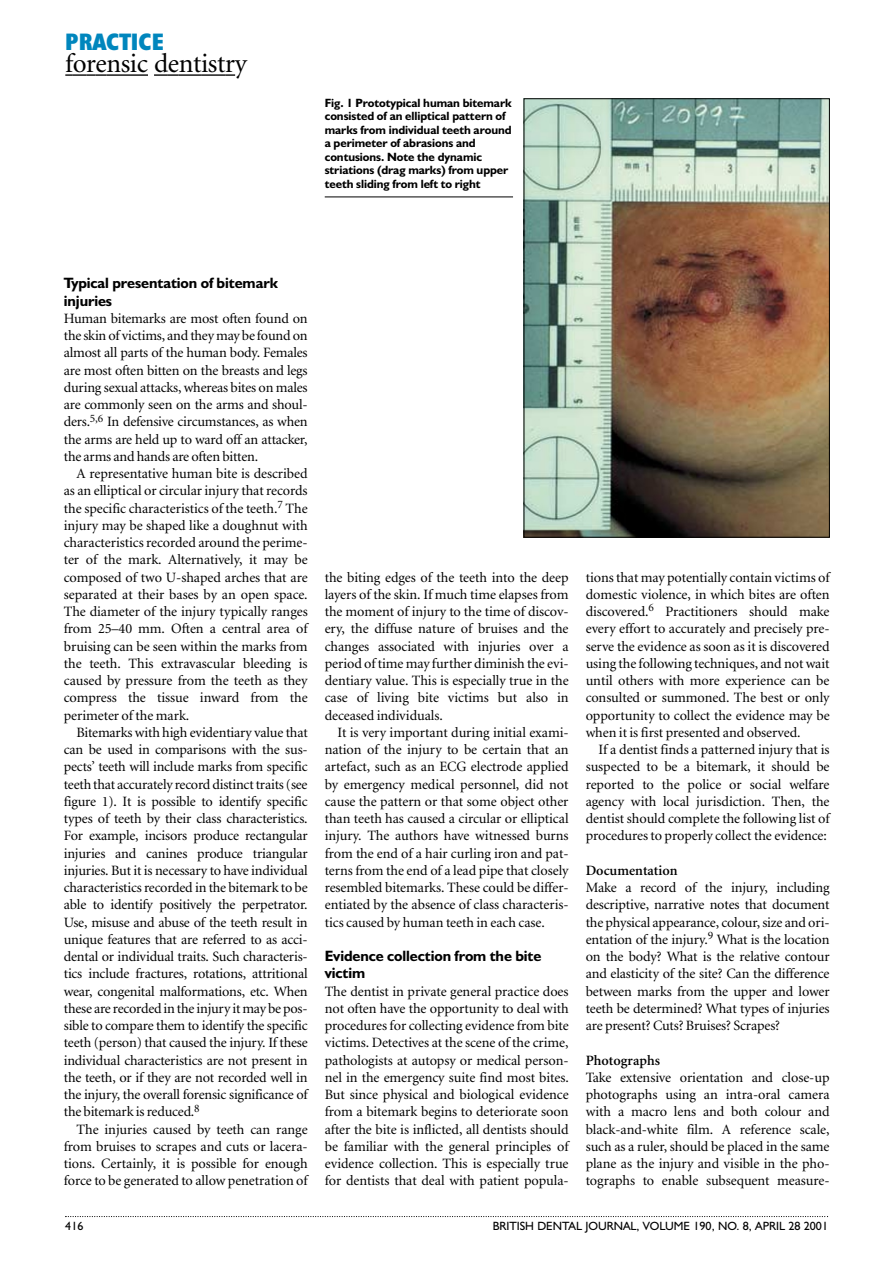
<style>
.page{position:relative;width:893px;height:1287px;background:#fff}
.page>*{position:absolute;margin:0;border:0;box-sizing:border-box;transform-origin:0 0}
.t1{font:27px "Minion";letter-spacing:-.015em;color:#000}
.t2{font:700 condensed 24px "Humanist 521 BT Xtra";color:#0086bd}
.t3{font:700 15px/17.2px "Humanist 521 BT";letter-spacing:-.005em;color:#000}
.t4{font:14.25px/17.2px "Minion";letter-spacing:-.005em;color:#000;text-align:justify}
.t5{font:600 14.25px "Minion";color:#000}
.t6{font:700 12px/13.5px "Humanist 521 BT";letter-spacing:-.005em;color:#000}
.t7{font:12px "Humanist 521 BT";color:#000}
</style>
<div class="page">
<svg style="left:65px;top:1216px;width:763px;height:1px"></svg>
<svg style="left:65px;top:74px;width:41px;height:2px"></svg>
<hr style="left:106px;top:74px;width:42px;height:2px;background:#000">
<svg style="left:154px;top:74px;width:25px;height:2px"></svg>
<hr style="left:179px;top:74px;width:22px;height:2px;background:#000">
<hr style="left:201px;top:74px;width:24px;height:2px;background:#000">
<svg style="left:225px;top:74px;width:10px;height:2px"></svg>
<img style="left:526px;top:101px;width:301px;height:434px">
<hr style="left:325px;top:197px;width:188px;height:1px;background:#000">
<h2 class="t2" style="left:65px;top:33px;width:100px">PRACTICE</h2>
<h1 class="t1" style="left:65px;top:53px;width:183px">forensic dentistry</h1>
<p class="t6" style="left:325px;top:97px;width:188px">Fig. 1 Prototypical human bitemark consisted of an elliptical pattern of marks from individual teeth around a perimeter of abrasions and contusions. Note the dynamic striations (drag marks) from upper teeth sliding from left to right</p>
<p class="t3" style="left:64px;top:276px;width:216px">Typical presentation of bitemark injuries</p>
<p class="t4" style="left:64px;top:311px;width:245px">Human bitemarks are most often found on the skin of victims, and they may be found on almost all parts of the human body. Females are most often bitten on the breasts and legs during sexual attacks, whereas bites on males are commonly seen on the arms and shoul&shy;ders.<sup>5,6</sup> In defensive circumstances, as when the arms are held up to ward off an attacker, the arms and hands are often bitten.</p>
<p class="t4" style="left:64px;top:466px;width:245px;text-indent:13px">A representative human bite is described as an elliptical or circular injury that records the specific characteristics of the teeth.<sup>7</sup> The injury may be shaped like a doughnut with characteristics recorded around the perime&shy;ter of the mark. Alternatively, it may be composed of two U-shaped arches that are separated at their bases by an open space.<br>The diameter of the injury typically ranges from 25–40 mm. Often a central area of bruising can be seen within the marks from the teeth. This extravascular bleeding is caused by pressure from the teeth as they compress the tissue inward from the perimeter of the mark.</p>
<p class="t4" style="left:64px;top:725px;width:245px;text-indent:13px">Bitemarks with high evidentiary value that can be used in comparisons with the sus&shy;pects’ teeth will include marks from specific teeth that accurately record distinct traits (see figure 1). It is possible to identify specific types of teeth by their class characteristics.<br>For example, incisors produce rectangular injuries and canines produce triangular injuries. But it is necessary to have individual characteristics recorded in the bitemark to be able to identify positively the perpetrator.<br>Use, misuse and abuse of the teeth result in unique features that are referred to as acci&shy;dental or individual traits. Such characteris&shy;tics include fractures, rotations, attritional wear, congenital malformations, etc. When these are recorded in the injury it may be pos&shy;sible to compare them to identify the specific teeth (person) that caused the injury. If these individual characteristics are not present in the teeth, or if they are not recorded well in the injury, the overall forensic significance of the bitemark is reduced.<sup>8</sup></p>
<p class="t4" style="left:64px;top:1122px;width:245px;text-indent:13px">The injuries caused by teeth can range from bruises to scrapes and cuts or lacera&shy;tions. Certainly, it is possible for enough force to be generated to allow penetration of</p>
<p class="t4" style="left:325px;top:570px;width:245px">the biting edges of the teeth into the deep layers of the skin. If much time elapses from the moment of injury to the time of discov&shy;ery, the diffuse nature of bruises and the changes associated with injuries over a period of time may further diminish the evi&shy;dentiary value. This is especially true in the case of living bite victims but also in deceased individuals.</p>
<p class="t4" style="left:325px;top:725px;width:245px;text-indent:13px">It is very important during initial exami&shy;nation of the injury to be certain that an artefact, such as an ECG electrode applied by emergency medical personnel, did not cause the pattern or that some object other than teeth has caused a circular or elliptical injury. The authors have witnessed burns from the end of a hair curling iron and pat&shy;terns from the end of a lead pipe that closely resembled bitemarks. These could be differ&shy;entiated by the absence of class characteris&shy;tics caused by human teeth in each case.</p>
<p class="t3" style="left:325px;top:949px;width:218px">Evidence collection from the bite victim</p>
<p class="t4" style="left:325px;top:984px;width:245px">The dentist in private general practice does not often have the opportunity to deal with procedures for collecting evidence from bite victims. Detectives at the scene of the crime, pathologists at autopsy or medical person&shy;nel in the emergency suite find most bites.<br>But since physical and biological evidence from a bitemark begins to deteriorate soon after the bite is inflicted, all dentists should be familiar with the general principles of evidence collection. This is especially true for dentists that deal with patient popula-</p>
<p class="t4" style="left:585px;top:570px;width:245px">tions that may potentially contain victims of domestic violence, in which bites are often discovered.<sup>6</sup> Practitioners should make every effort to accurately and precisely pre&shy;serve the evidence as soon as it is discovered using the following techniques, and not wait until others with more experience can be consulted or summoned. The best or only opportunity to collect the evidence may be when it is first presented and observed.</p>
<p class="t4" style="left:585px;top:742px;width:245px;text-indent:13px">If a dentist finds a patterned injury that is suspected to be a bitemark, it should be reported to the police or social welfare agency with local jurisdiction. Then, the dentist should complete the following list of procedures to properly collect the evidence:</p>
<p class="t5" style="left:585px;top:865px;width:94px">Documentation</p>
<p class="t4" style="left:585px;top:880px;width:245px">Make a record of the injury, including descriptive, narrative notes that document the physical appearance, colour, size and ori&shy;entation of the injury.<sup>9</sup> What is the location on the body? What is the relative contour and elasticity of the site? Can the difference between marks from the upper and lower teeth be determined? What types of injuries are present? Cuts? Bruises? Scrapes?</p>
<p class="t5" style="left:585px;top:1054px;width:76px">Photographs</p>
<p class="t4" style="left:585px;top:1070px;width:245px">Take extensive orientation and close-up photographs using an intra-oral camera with a macro lens and both colour and black-and-white film. A reference scale, such as a ruler, should be placed in the same plane as the injury and visible in the pho&shy;tographs to enable subsequent measure-</p>
<p class="t7" style="left:65px;top:1222px;width:20px">416</p>
<p class="t7" style="left:492px;top:1222px;width:337px">BRITISH DENTAL JOURNAL, VOLUME 190, NO. 8, APRIL 28 2001</p>
</div>
